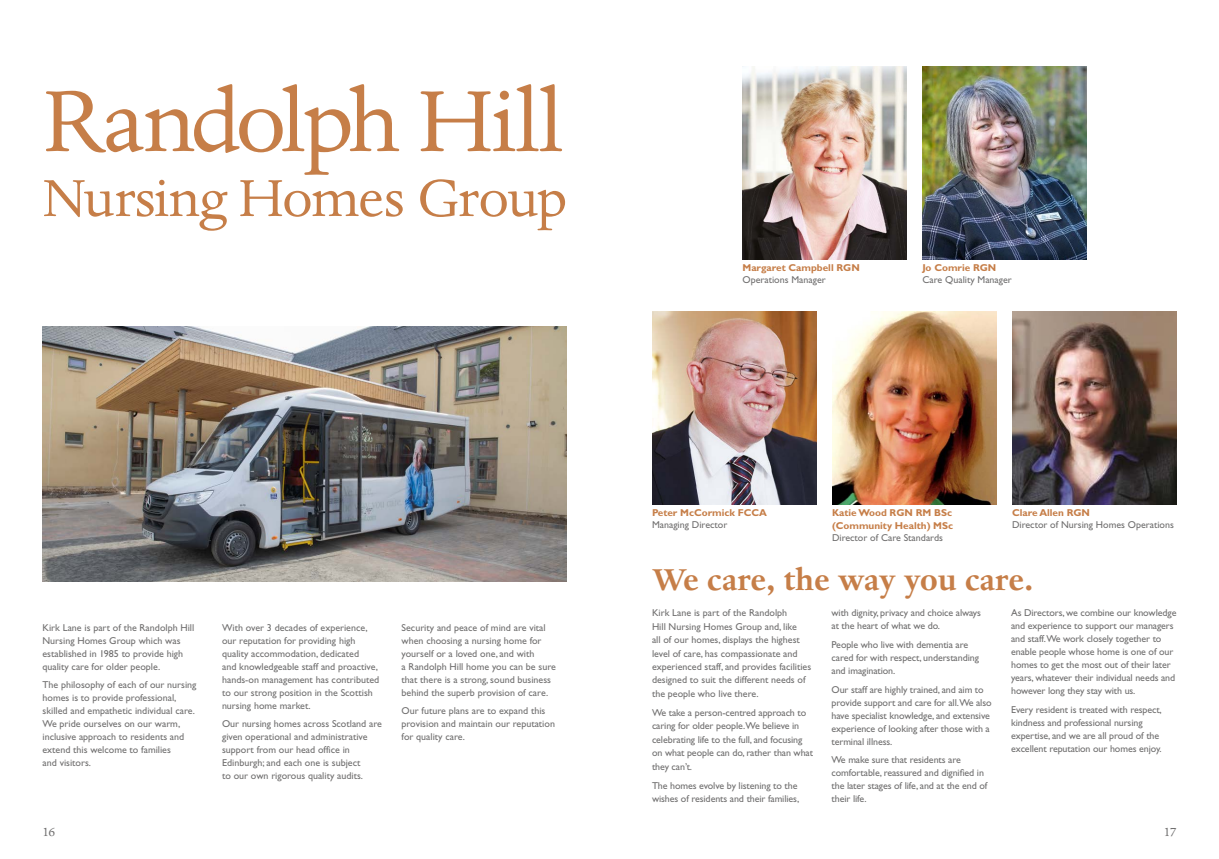
<style>
.page{position:relative;width:1219px;height:859px;background:#fff}
.page>*{position:absolute;margin:0;border:0;box-sizing:border-box;transform-origin:0 0}
.t1{font:100px "Dante MT Std";letter-spacing:-.015em;color:#c67e48}
.t2{font:60px "Dante MT Std";letter-spacing:-.02em;color:#c67e48}
.t3{font:700 35px "Dante MT Std";color:#c67e48}
.t4{font:15px "Dante MT Std";color:#706f6f}
.t5{font:10px/13px "Gill Sans Std";color:#706f6f}
.t6{font:700 10px/13px "Gill Sans Std";color:#c67e48}
</style>
<div class="page">
<img style="left:43px;top:326px;width:524px;height:255px">
<img style="left:922px;top:66px;width:165px;height:193px">
<img style="left:742px;top:66px;width:165px;height:193px">
<img style="left:652px;top:311px;width:164px;height:193px">
<img style="left:832px;top:311px;width:164px;height:193px">
<img style="left:1012px;top:311px;width:164px;height:193px">
<h1 class="t1" style="left:43px;top:62px;width:522px">Randolph Hill</h1>
<h2 class="t2" style="left:43px;top:163px;width:526px">Nursing Homes Group</h2>
<p class="t6" style="left:742px;top:262px;width:119px">Margaret Campbell RGN</p>
<p class="t5" style="left:742px;top:274px;width:85px">Operations Manager</p>
<p class="t6" style="left:922px;top:262px;width:75px">Jo Comrie RGN</p>
<p class="t5" style="left:922px;top:274px;width:91px">Care Quality Manager</p>
<p class="t5" style="left:43px;top:621px;width:153px">Kirk Lane is part of the Randolph Hill Nursing Homes Group which was established in 1985 to provide high quality care for older people.</p>
<p class="t5" style="left:43px;top:678px;width:155px">The philosophy of each of our nursing homes is to provide professional, skilled and empathetic individual care.<br>We pride ourselves on our warm, inclusive approach to residents and extend this welcome to families<br>and visitors.</p>
<p class="t5" style="left:222px;top:621px;width:159px">With over 3 decades of experience, our reputation for providing high quality accommodation, dedicated<br>and knowledgeable staff and proactive, hands-on management has contributed to our strong position in the Scottish nursing home market.</p>
<p class="t5" style="left:222px;top:717px;width:161px">Our nursing homes across Scotland are given operational and administrative support from our head office in Edinburgh; and each one is subject<br>to our own rigorous quality audits.</p>
<p class="t5" style="left:402px;top:621px;width:156px">Security and peace of mind are vital when choosing a nursing home for yourself or a loved one, and with<br>a Randolph Hill home you can be sure that there is a strong, sound business behind the superb provision of care.</p>
<p class="t5" style="left:402px;top:704px;width:155px">Our future plans are to expand this provision and maintain our reputation for quality care.</p>
<p class="t6" style="left:652px;top:507px;width:117px">Peter McCormick FCCA</p>
<p class="t5" style="left:652px;top:519px;width:77px">Managing Director</p>
<p class="t6" style="left:832px;top:507px;width:123px">Katie Wood RGN RM BSc (Community Health) MSc</p>
<p class="t5" style="left:832px;top:532px;width:112px">Director of Care Standards</p>
<p class="t6" style="left:1012px;top:507px;width:80px">Clare Allen RGN</p>
<p class="t5" style="left:1012px;top:519px;width:163px">Director of Nursing Homes Operations</p>
<h3 class="t3" style="left:652px;top:561px;width:383px">We care, the way you care.</h3>
<p class="t5" style="left:652px;top:606px;width:161px;line-height:13.4px">Kirk Lane is part of the Randolph<br>Hill Nursing Homes Group and, like<br>all of our homes, displays the highest level of care, has compassionate and experienced staff, and provides facilities designed to suit the different needs of the people who live there.</p>
<p class="t5" style="left:652px;top:706px;width:163px;line-height:13.4px">We take a person-centred approach to caring for older people.We believe in celebrating life to the full, and focusing on what people can do, rather than what they can’t.</p>
<p class="t5" style="left:652px;top:779px;width:149px;line-height:13.4px">The homes evolve by listening to the wishes of residents and their families,</p>
<p class="t5" style="left:831px;top:606px;width:151px">with dignity, privacy and choice always at the heart of what we do.</p>
<p class="t5" style="left:831px;top:638px;width:149px">People who live with dementia are cared for with respect, understanding and imagination.</p>
<p class="t5" style="left:831px;top:683px;width:162px">Our staff are highly trained, and aim to provide support and care for all.We also have specialist knowledge, and extensive experience of looking after those with a terminal illness.</p>
<p class="t5" style="left:831px;top:753px;width:157px">We make sure that residents are comfortable, reassured and dignified in the later stages of life, and at the end of their life.</p>
<p class="t5" style="left:1011px;top:606px;width:167px">As Directors, we combine our knowledge and experience to support our managers and staff.We work closely together to enable people whose home is one of our homes to get the most out of their later years, whatever their individual needs and however long they stay with us.</p>
<p class="t5" style="left:1011px;top:703px;width:152px">Every resident is treated with respect, kindness and professional nursing expertise, and we are all proud of the excellent reputation our homes enjoy.</p>
<h3 class="t4" style="left:43px;top:822px;width:14px">16</h3>
<h3 class="t4" style="left:1164px;top:822px;width:14px">17</h3>
</div>
